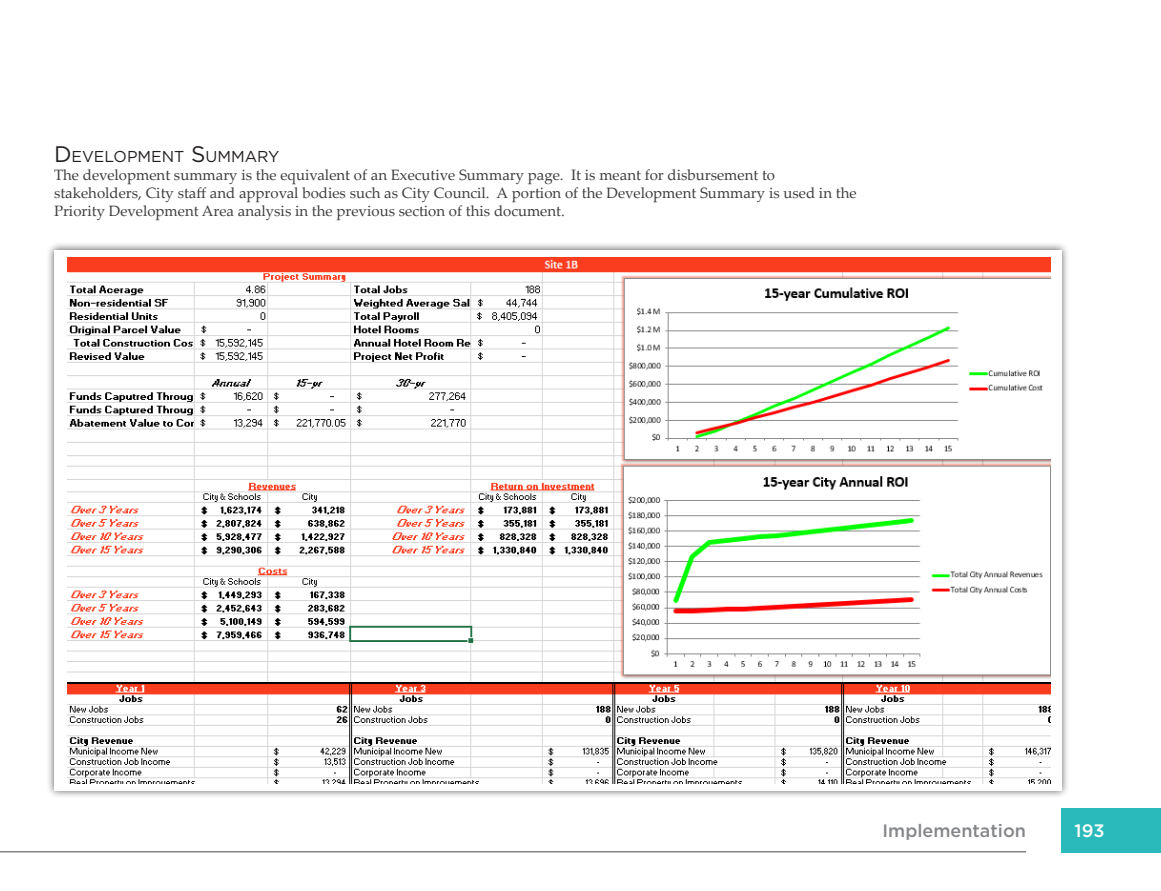
<style>
.page{position:relative;width:1161px;height:891px;background:#fff}
.page>*{position:absolute;margin:0;border:0;box-sizing:border-box;transform-origin:0 0}
.t1{font:500 18px "Gotham";color:#848689}
.t2{font:500 18px "Gotham";color:#fff}
.t3{font:15.75px "Gotham";color:#231f20}
.t4{font:15px/18px "Palatino Linotype";color:#3e3e3f}
.s1{font-size:22.5px}
</style>
<div class="page">
<div style="left:1061px;top:808px;width:100px;height:45px;background:#2bbabb"></div>
<hr style="left:0;top:851px;width:1026px;height:2px;background:#848689">
<div style="left:46px;top:241px;width:1023px;height:558px;background:#231f20;opacity:.75"></div>
<div style="left:54px;top:250px;width:1007px;height:541px;background:#fff"></div>
<img style="left:68px;top:257px;width:982px;height:527px">
<p class="t3" style="left:54px;top:146px;width:227px"><span class="s1">D</span>EVELOPMENT <span class="s1">S</span>UMMARY</p>
<p class="t4" style="left:54px;top:165px;width:804px">The development summary is the equivalent of an Executive Summary page. It is meant for disbursement to stakeholders, City staff and approval bodies such as City Council. A portion of the Development Summary is used in the<br>Priority Development Area analysis in the previous section of this document.</p>
<p class="t1" style="left:883px;top:819px;width:145px">Implementation</p>
<p class="t2" style="left:1075px;top:819px;width:31px">193</p>
</div>
